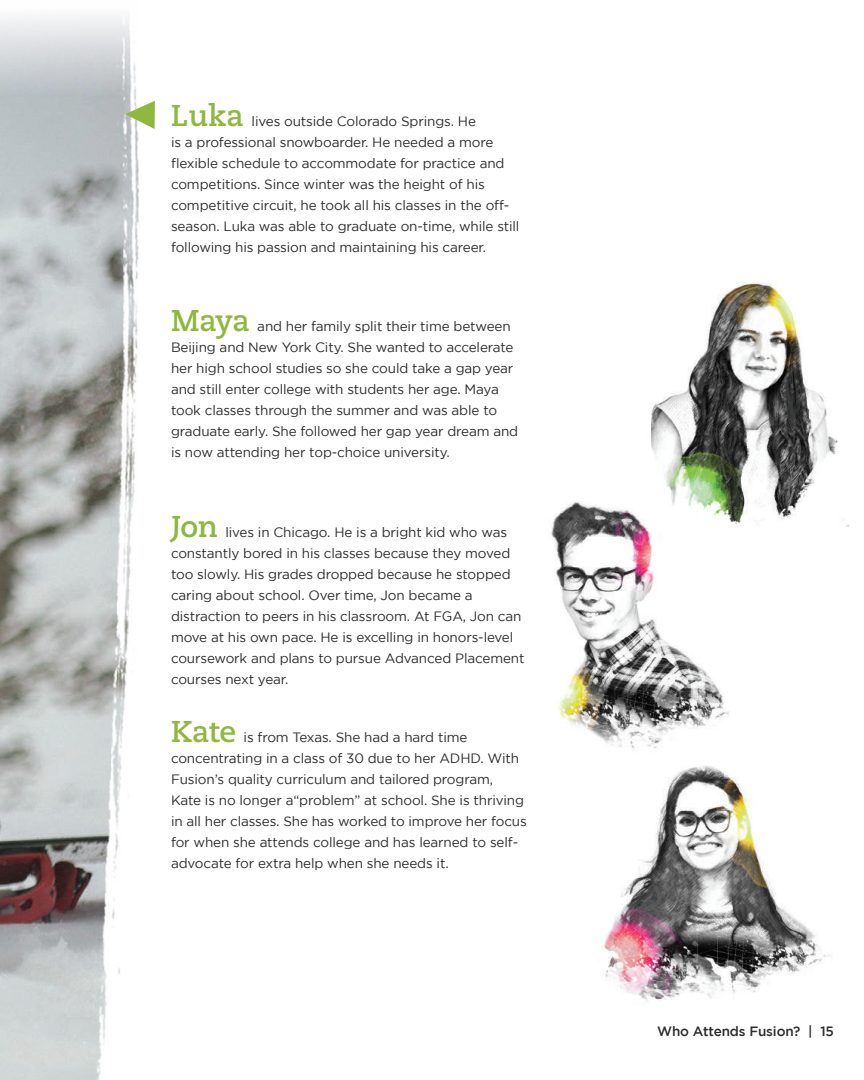
<style>
.page{position:relative;width:864px;height:1080px;background:#fff}
.page>*{position:absolute;margin:0;border:0;box-sizing:border-box;transform-origin:0 0}
.t1{font:700 30px "Caecilia LT Pro 75";letter-spacing:-.01em;color:#8eb83e}
.t2{font:13.5px/21px "Gotham";letter-spacing:-.01em;color:#2b2c2b}
.t3{font:500 13.5px "Gotham";letter-spacing:-.01em;color:#2b2c2b}
</style>
<div class="page">
<img style="left:0;top:17px;width:8px;height:1063px">
<img style="left:8px;top:16px;width:147px;height:1064px">
<img style="left:551px;top:501px;width:178px;height:250px">
<img style="left:646px;top:282px;width:202px;height:245px">
<svg style="left:125px;top:101px;width:30px;height:28px"></svg>
<img style="left:604px;top:765px;width:227px;height:237px">
<h1 class="t1" style="left:171px;top:95px;width:75px">Luka</h1>
<p class="t2" style="left:171px;top:110px;width:350px;text-indent:81px">lives outside Colorado Springs. He<br>is a professional snowboarder. He needed a more flexible schedule to accommodate for practice and competitions. Since winter was the height of his competitive circuit, he took all his classes in the off&shy;season. Luka was able to graduate on-time, while still following his passion and maintaining his career.</p>
<h1 class="t1" style="left:171px;top:300px;width:80px">Maya</h1>
<p class="t2" style="left:171px;top:316px;width:349px;text-indent:86px">and her family split their time between Beijing and New York City. She wanted to accelerate her high school studies so she could take a gap year and still enter college with students her age. Maya took classes through the summer and was able to graduate early. She followed her gap year dream and is now attending her top-choice university.</p>
<h1 class="t1" style="left:171px;top:506px;width:48px">Jon</h1>
<p class="t2" style="left:171px;top:521px;width:355px;text-indent:54px">lives in Chicago. He is a bright kid who was constantly bored in his classes because they moved too slowly. His grades dropped because he stopped caring about school. Over time, Jon became a distraction to peers in his classroom. At FGA, Jon can move at his own pace. He is excelling in honors-level coursework and plans to pursue Advanced Placement courses next year.</p>
<h1 class="t1" style="left:171px;top:711px;width:67px">Kate</h1>
<p class="t2" style="left:171px;top:727px;width:357px;text-indent:73px">is from Texas. She had a hard time concentrating in a class of 30 due to her ADHD. With Fusion’s quality curriculum and tailored program,<br>Kate is no longer a“problem” at school. She is thriving in all her classes. She has worked to improve her focus for when she attends college and has learned to self&shy;advocate for extra help when she needs it.</p>
<p class="t3" style="left:657px;top:1023px;width:178px">Who Attends Fusion? | 15</p>
</div>
